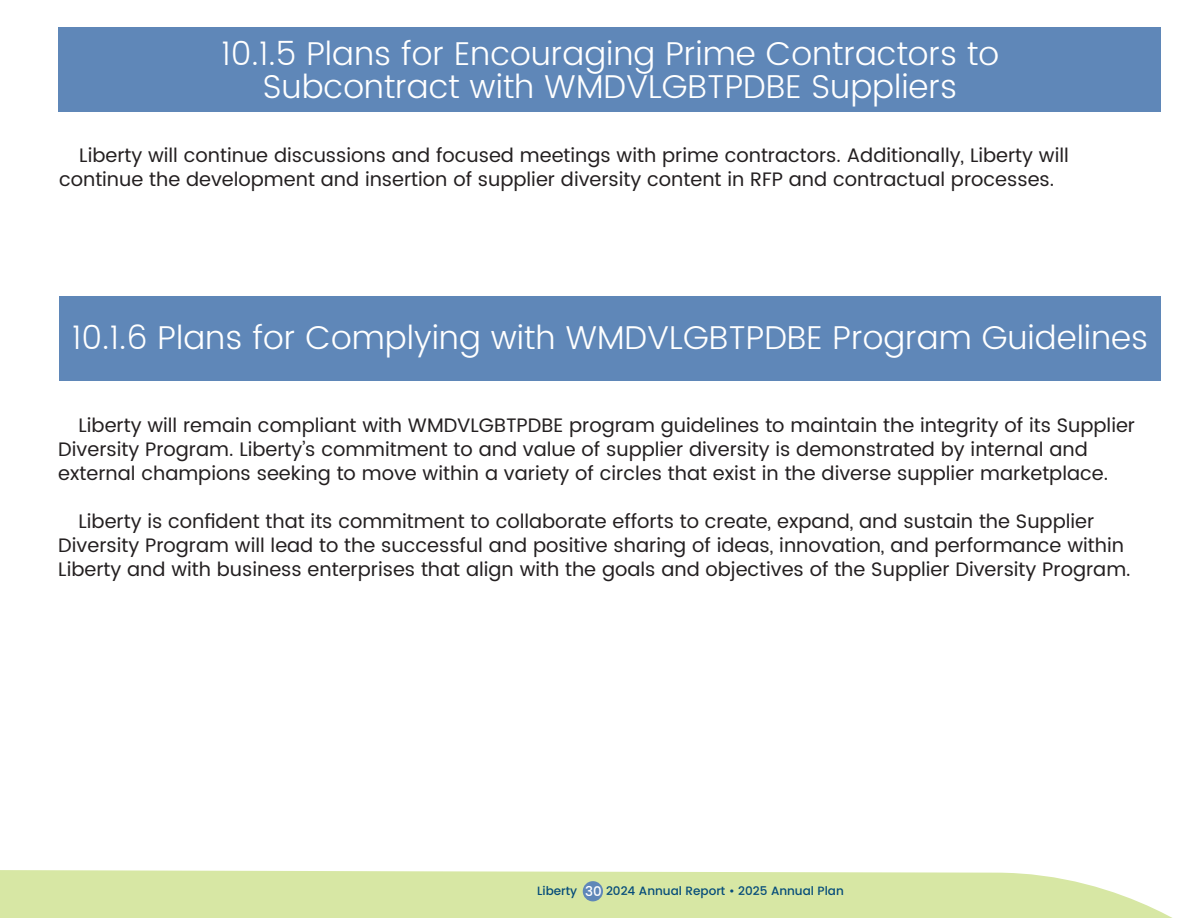
<style>
.page{position:relative;width:1188px;height:918px;background:#fff}
.page>*{position:absolute;margin:0;border:0;box-sizing:border-box;transform-origin:0 0}
.t1{font:300 48px "Poppins";color:#fff}
.t2{font:300 33px/33px "Poppins";color:#fff;text-align:center}
.t3{font:19.5px/24px "Poppins";color:#231f20}
.t4{font:500 13.5px "Poppins";color:#fff}
.t5{font:500 12px "Poppins";color:#054c7a}
</style>
<div class="page">
<svg style="left:0;top:870px;width:1172px;height:48px;background:#dae8ab"></svg>
<div style="left:583px;top:881px;width:20px;height:20px;background:#5f87b8;border-radius:50%"></div>
<div style="left:59px;top:27px;width:1102px;height:84px;background:#5f87b8"></div>
<div style="left:59px;top:296px;width:1102px;height:84px;background:#5f87b8"></div>
<p class="t2" style="left:221px;top:38px;width:780px">10.1.5 Plans for Encouraging Prime Contractors to<br>Subcontract with WMDVLGBTPDBE Suppliers</p>
<h1 class="t1" style="left:402px;top:33px;width:417px">Table of Contents</h1>
<p class="t3" style="left:59px;top:144px;width:1011px;text-indent:20px">Liberty will continue discussions and focused meetings with prime contractors. Additionally, Liberty will continue the development and insertion of supplier diversity content in RFP and contractual processes.</p>
<p class="t2" style="left:72px;top:322px;width:1078px">10.1.6 Plans for Complying with WMDVLGBTPDBE Program Guidelines</p>
<p class="t3" style="left:58px;top:414px;width:1078px;text-indent:20px">Liberty will remain compliant with WMDVLGBTPDBE program guidelines to maintain the integrity of its Supplier<br>Diversity Program. Liberty’s commitment to and value of supplier diversity is demonstrated by internal and external champions seeking to move within a variety of circles that exist in the diverse supplier marketplace.</p>
<p class="t3" style="left:58px;top:510px;width:1074px;text-indent:20px">Liberty is confident that its commitment to collaborate efforts to create, expand, and sustain the Supplier<br>Diversity Program will lead to the successful and positive sharing of ideas, innovation, and performance within<br>Liberty and with business enterprises that align with the goals and objectives of the Supplier Diversity Program.</p>
<p class="t4" style="left:585px;top:881px;width:18px">30</p>
<p class="t5" style="left:537px;top:882px;width:42px">Liberty</p>
<p class="t5" style="left:606px;top:882px;width:239px">2024 Annual Report • 2025 Annual Plan</p>
</div>
